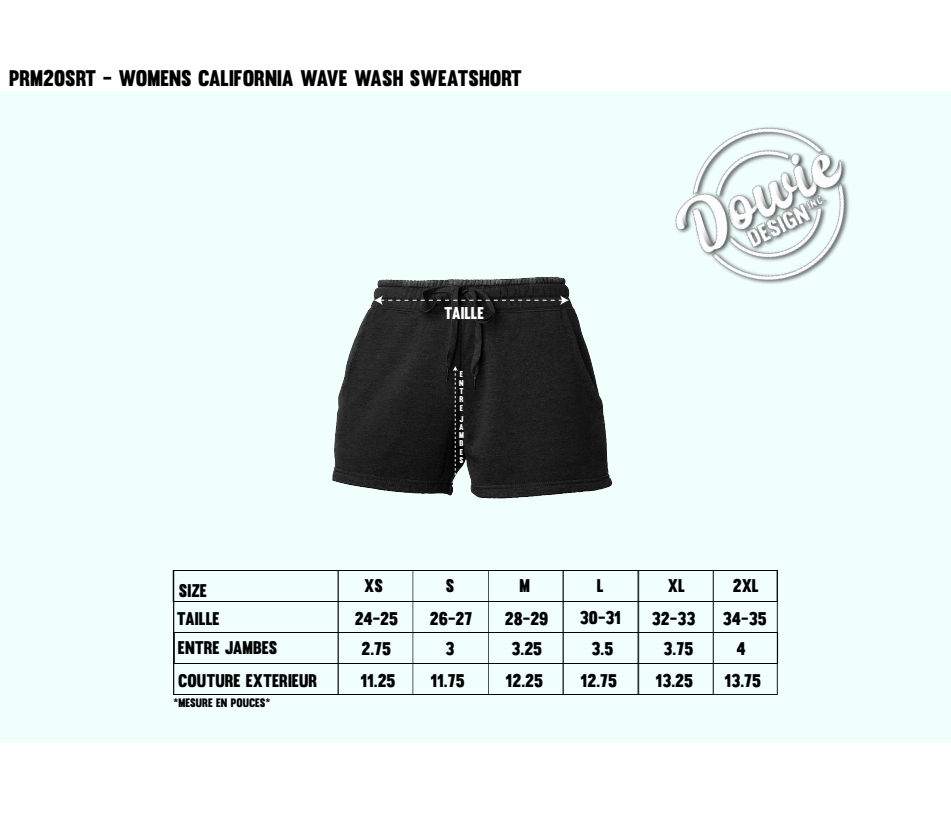
<style>
.page{position:relative;width:951px;height:835px;background:#fff}
.page>*{position:absolute;margin:0;border:0;box-sizing:border-box;transform-origin:0 0}
.t1{font:22.2px "Muro";color:#000}
.t2{font:18px/29px "Muro";color:#000}
.t3{font:16.7px "Muro";color:#fff}
.t4{font:12px "Muro";color:#000}
.t5{font:8.3px/8.3px "Muro";color:#fff;text-align:justify}
</style>
<div class="page">
<div style="left:0;top:92px;width:951px;height:651px;background:#f0fffc"></div>
<img style="left:639px;top:91px;width:249px;height:193px">
<hr style="left:174px;top:694px;width:539px;height:1px;background:#000">
<svg style="left:173px;top:570px;width:240px;height:125px"></svg>
<svg style="left:488px;top:570px;width:290px;height:125px"></svg>
<img style="left:278px;top:181px;width:387px;height:452px">
<svg style="left:374px;top:295px;width:195px;height:10px;background:#313131"></svg>
<svg style="left:453px;top:366px;width:5px;height:126px"></svg>
<p class="t1" style="left:9px;top:65px;width:514px">PRM20SRT - WOMENS CALIFORNIA WAVE WASH SWEATSHORT</p>
<p class="t3" style="left:444px;top:303px;width:41px">TAILLE</p>
<p class="t5" style="left:459px;top:370px;width:6px">E N T R E</p>
<p class="t5" style="left:459px;top:414px;width:6px">J A M B E S</p>
<p class="t2" style="left:179px;top:576px;width:30px">SIZE</p>
<p class="t2" style="left:364px;top:571px;width:20px">XS</p>
<p class="t2" style="left:446px;top:571px;width:10px">S</p>
<p class="t2" style="left:520px;top:571px;width:12px">M</p>
<p class="t2" style="left:597px;top:571px;width:8px">L</p>
<p class="t2" style="left:668px;top:571px;width:19px">XL</p>
<p class="t2" style="left:733px;top:571px;width:28px">2XL</p>
<p class="t2" style="left:177px;top:604px;width:102px">TAILLE<br>ENTRE JAMBES</p>
<p class="t2" style="left:178px;top:666px;width:140px">COUTURE EXTERIEUR</p>
<p class="t2" style="left:430px;top:604px;width:44px">26-27</p>
<p class="t2" style="left:505px;top:604px;width:45px">28-29</p>
<p class="t2" style="left:580px;top:603px;width:42px">30-31</p>
<p class="t2" style="left:652px;top:604px;width:45px">32-33</p>
<p class="t2" style="left:723px;top:604px;width:45px">34-35</p>
<p class="t2" style="left:355px;top:603px;width:45px;line-height:30.3px;text-align:center">24-25<br>2.75</p>
<p class="t2" style="left:446px;top:634px;width:10px">3</p>
<p class="t2" style="left:512px;top:634px;width:32px">3.25</p>
<p class="t2" style="left:592px;top:634px;width:23px">3.5</p>
<p class="t2" style="left:664px;top:634px;width:31px">3.75</p>
<p class="t2" style="left:737px;top:634px;width:11px">4</p>
<p class="t2" style="left:361px;top:666px;width:36px">11.25</p>
<p class="t2" style="left:431px;top:666px;width:35px">11.75</p>
<p class="t2" style="left:506px;top:666px;width:39px">12.25</p>
<p class="t2" style="left:581px;top:666px;width:38px">12.75</p>
<p class="t2" style="left:656px;top:666px;width:39px">13.25</p>
<p class="t2" style="left:725px;top:666px;width:38px">13.75</p>
<p class="t4" style="left:174px;top:696px;width:99px">*MESURE EN POUCES*</p>
</div>
